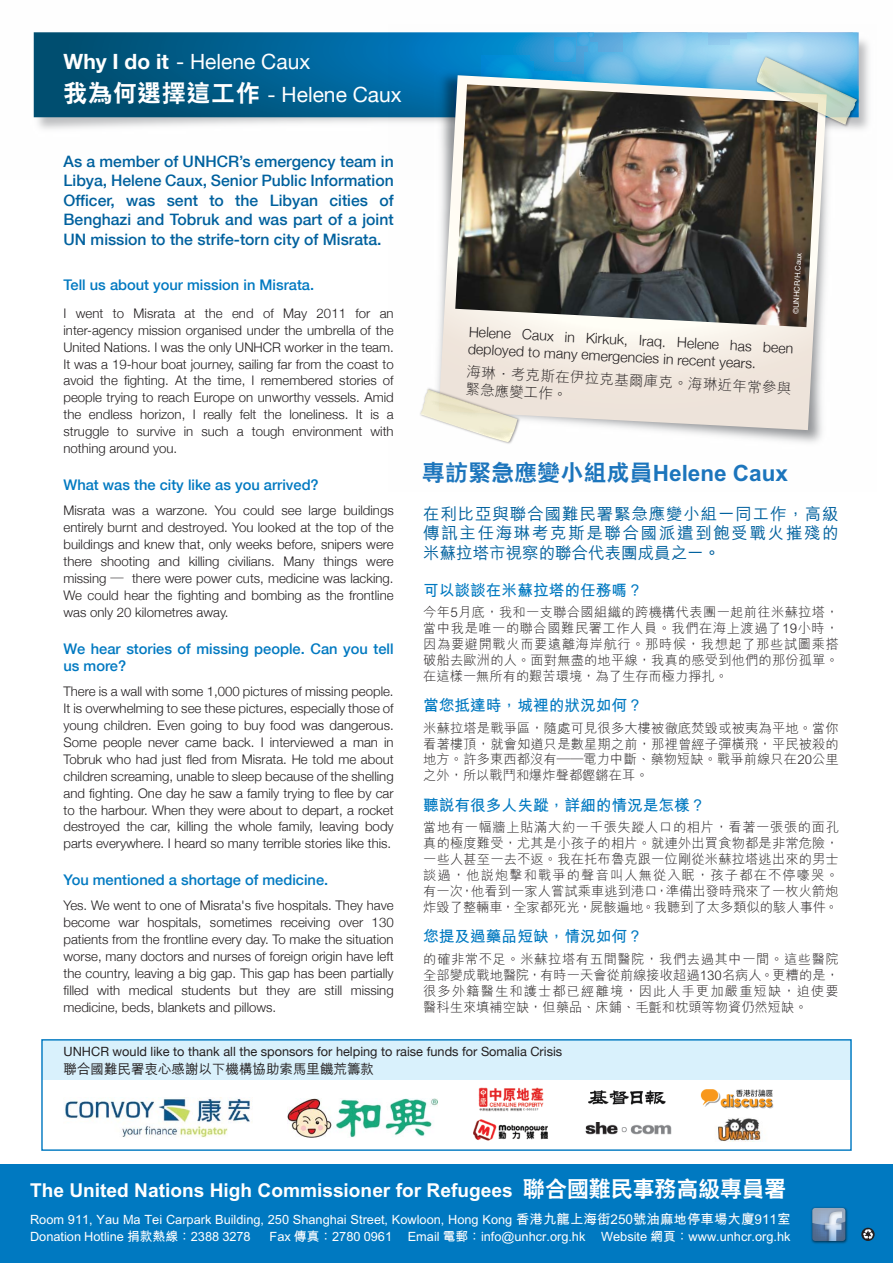
<style>
.page{position:relative;width:893px;height:1263px;background:#fff}
.page>*{position:absolute;margin:0;border:0;box-sizing:border-box;transform-origin:0 0}
.t1{font:800 22.5px "C Hei 2 HK";letter-spacing:.025em;color:#1c75bc}
.t2{font:21px/33px "Helvetica Neue";color:#fff}
.t3{font:800 19.2px "C Hei 2 HK";color:#fff}
.t4{font:500 16.5px/19.5px "M Hei HK";letter-spacing:.1em;color:#00619e;text-align:justify}
.t5{font:500 15.75px/19.5px "Helvetica Neue";color:#00619e;text-align:justify}
.t6{font:700 15.6px "M Hei HK";color:#0079c1}
.t7{font:500 14.7px/17px "Helvetica Neue";color:#0079c1}
.t8{font:300 14.55px/17.4px "M Hei HK";color:#231f20}
.t9{font:300 14.25px/17.1px "Helvetica Neue";color:#231f20}
.t10{font:500 13.5px "M Hei HK";color:#231f20}
.t11{font:300 13.2px/17px "Helvetica Neue";color:#231f20;text-align:justify}
.t12{font:300 13.2px/15.9px "M Hei HK";letter-spacing:.005em;color:#231f20;text-align:justify}
.t13{font:700 12.75px/16.5px "M Hei HK";color:#fff}
.t14{font:12.75px "Helvetica Neue";color:#231f20}
.t15{font:7.65px "Helvetica Neue";color:#fff}
.s1{font-weight:700}
.s2{font-family:"C Hei 2 HK";font-weight:800;font-size:24px}
.s3{font-family:"Koz Go Pro";font-weight:400}
.s4{font-size:21.9px}
.s5{font-size:13.5px}
</style>
<div class="page">
<svg style="left:34px;top:32px;width:354px;height:85px;background:#005b87"></svg>
<img style="left:388px;top:32px;width:483px;height:411px">
<svg style="left:439px;top:75px;width:388px;height:355px;background:#e6e3de"></svg>
<div style="left:42px;top:1040px;width:809px;height:39px;background:#d9f1fc"></div>
<div style="left:0;top:1164px;width:893px;height:99px;background:#0079c1"></div>
<img style="left:811px;top:1207px;width:62px;height:37px">
<svg style="left:812px;top:1208px;width:33px;height:33px"></svg>
<svg style="left:861px;top:1228px;width:14px;height:13px"></svg>
<svg style="left:863px;top:1229px;width:10px;height:10px"></svg>
<img style="left:455px;top:84px;width:363px;height:243px">
<img style="left:418px;top:387px;width:103px;height:57px">
<svg style="left:420px;top:389px;width:97px;height:53px"></svg>
<img style="left:754px;top:54px;width:107px;height:75px">
<svg style="left:631px;top:32px;width:228px;height:93px;background:#87abb8"></svg>
<div style="left:41px;top:1039px;width:811px;height:112px;border:1px solid #0079c1"></div>
<img style="left:478px;top:1087px;width:66px;height:25px">
<img style="left:64px;top:1097px;width:189px;height:41px">
<img style="left:700px;top:1089px;width:74px;height:20px">
<img style="left:287px;top:1098px;width:151px;height:40px">
<img style="left:585px;top:1123px;width:87px;height:12px">
<img style="left:718px;top:1118px;width:43px;height:24px">
<img style="left:588px;top:1090px;width:78px;height:15px">
<img style="left:473px;top:1119px;width:75px;height:22px">
<h2 class="t2" style="left:64px;top:45px;width:340px"><span class="s1">Why I do it</span> - Helene Caux<br><span class="s2">我為何選擇這工作</span> - Helene Caux</h2>
<p class="t5" style="left:64px;top:151px;width:332px">As a member of UNHCR’s emergency team in Libya, Helene Caux, Senior Public Information Officer, was sent to the Libyan cities of Benghazi and Tobruk and was part of a joint UN mission to the strife-torn city of Misrata.</p>
<p class="t7" style="left:64px;top:276px;width:252px">Tell us about your mission in Misrata.</p>
<p class="t11" style="left:64px;top:304px;width:332px">I went to Misrata at the end of May 2011 for an inter-agency mission organised under the umbrella of the United Nations. I was the only UNHCR worker in the team.<br>It was a 19-hour boat journey, sailing far from the coast to avoid the fighting. At the time, I remembered stories of people trying to reach Europe on unworthy vessels. Amid the endless horizon, I really felt the loneliness. It is a struggle to survive in such a tough environment with nothing around you.</p>
<p class="t7" style="left:64px;top:476px;width:257px">What was the city like as you arrived?</p>
<p class="t11" style="left:64px;top:502px;width:332px">Misrata was a warzone. You could see large buildings entirely burnt and destroyed. You looked at the top of the buildings and knew that, only weeks before, snipers were there shooting and killing civilians. Many things were missing <span class="s3">―</span> there were power cuts, medicine was lacking.<br>We could hear the fighting and bombing as the frontline was only 20 kilometres away.</p>
<p class="t7" style="left:64px;top:640px;width:332px">We hear stories of missing people. Can you tell us more?</p>
<p class="t11" style="left:64px;top:682px;width:332px">There is a wall with some 1,000 pictures of missing people.<br>It is overwhelming to see these pictures, especially those of young children. Even going to buy food was dangerous.<br>Some people never came back. I interviewed a man in Tobruk who had just fled from Misrata. He told me about children screaming, unable to sleep because of the shelling and fighting. One day he saw a family trying to flee by car to the harbour. When they were about to depart, a rocket destroyed the car, killing the whole family, leaving body parts everywhere. I heard so many terrible stories like this.</p>
<p class="t7" style="left:64px;top:871px;width:266px">You mentioned a shortage of medicine.</p>
<p class="t11" style="left:64px;top:897px;width:332px">Yes. We went to one of Misrata's five hospitals. They have become war hospitals, sometimes receiving over 130 patients from the frontline every day. To make the situation worse, many doctors and nurses of foreign origin have left the country, leaving a big gap. This gap has been partially filled with medical students but they are still missing medicine, beds, blankets and pillows.</p>
<p class="t15" style="left:791px;top:314px;width:63px;rotate:-87deg">©UNHCR/H.Caux</p>
<p class="t9" style="left:469px;top:323px;width:326px;rotate:3deg">Helene Caux in Kirkuk, Iraq. Helene has been deployed to many emergencies in recent years.</p>
<p class="t8" style="left:467px;top:362px;width:326px;rotate:3deg">海琳．考克斯在伊拉克基爾庫克。海琳近年常參與緊急應變工作。</p>
<h1 class="t1" style="left:422px;top:458px;width:367px">專訪緊急應變小組成員Helene Caux</h1>
<p class="t4" style="left:423px;top:503px;width:417px">在利比亞與聯合國難民署緊急應變小組一同工作，高級傳訊主任海琳考克斯是聯合國派遣到飽受戰火摧殘的米蘇拉塔市視察的聯合代表團成員之一。</p>
<p class="t6" style="left:423px;top:578px;width:221px">可以談談在米蘇拉塔的任務嗎？</p>
<p class="t12" style="left:423px;top:604px;width:417px">今年5月底，我和一支聯合國組織的跨機構代表團一起前往米蘇拉塔，當中我是唯一的聯合國難民署工作人員。我們在海上渡過了19小時，因為要避開戰火而要遠離海岸航行。那時候，我想起了那些試圖乘搭破船去歐洲的人。面對無盡的地平線，我真的感受到他們的那份孤單。在這樣一無所有的艱苦環境，為了生存而極力掙扎。</p>
<p class="t6" style="left:423px;top:694px;width:221px">當您抵達時，城裡的狀況如何？</p>
<p class="t12" style="left:423px;top:719px;width:417px">米蘇拉塔是戰爭區，隨處可見很多大樓被徹底焚毀或被夷為平地。當你看著樓頂，就會知道只是數星期之前，那裡曾經子彈橫飛，平民被殺的地方。許多東西都沒有——電力中斷、藥物短缺。戰爭前線只在20公里之外，所以戰鬥和爆炸聲都鏗鏘在耳。</p>
<p class="t6" style="left:423px;top:794px;width:284px">聽說有很多人失蹤，詳細的情況是怎樣？</p>
<p class="t12" style="left:423px;top:819px;width:417px">當地有一幅牆上貼滿大約一千張失蹤人口的相片，看著一張張的面孔真的極度難受，尤其是小孩子的相片。就連外出買食物都是非常危險，一些人甚至一去不返。我在托布魯克跟一位剛從米蘇拉塔逃出來的男士談過，他說炮擊和戰爭的聲音叫人無從入眠，孩子都在不停嚎哭。有一次，他看到一家人嘗試乘車逃到港口，準備出發時飛來了一枚火箭炮炸毀了整輛車，全家都死光，屍骸遍地。我聽到了太多類似的駭人事件。</p>
<p class="t6" style="left:423px;top:925px;width:221px">您提及過藥品短缺，情況如何？</p>
<p class="t12" style="left:423px;top:950px;width:417px">的確非常不足。米蘇拉塔有五間醫院，我們去過其中一間。這些醫院全部變成戰地醫院，有時一天會從前線接收超過130名病人。更糟的是，很多外籍醫生和護士都已經離境，因此人手更加嚴重短缺，迫使要醫科生來填補空缺，但藥品、床鋪、毛氈和枕頭等物資仍然短缺。</p>
<p class="t14" style="left:64px;top:1044px;width:500px">UNHCR would like to thank all the sponsors for helping to raise funds for Somalia Crisis</p>
<p class="t10" style="left:64px;top:1059px;width:312px">聯合國難民署衷心感謝以下機構協助索馬里饑荒籌款</p>
<h3 class="t3" style="left:30px;top:1177px;width:757px">The United Nations High Commissioner for Refugees <span class="s4">聯合國難民事務高級專員署</span></h3>
<p class="t13" style="left:30px;top:1210px;width:762px">Room 911, Yau Ma Tei Carpark Building, 250 Shanghai Street, Kowloon, Hong Kong <span class="s5">香港九龍上海街250號油麻地停車場大廈911室<br></span>Donation Hotline 捐款熱線：2388 3278</p>
<p class="t13" style="left:270px;top:1227px;width:523px">Fax 傳真：2780 0961 Email 電郵：info@unhcr.org.hk Website 網頁：www.unhcr.org.hk</p>
</div>
